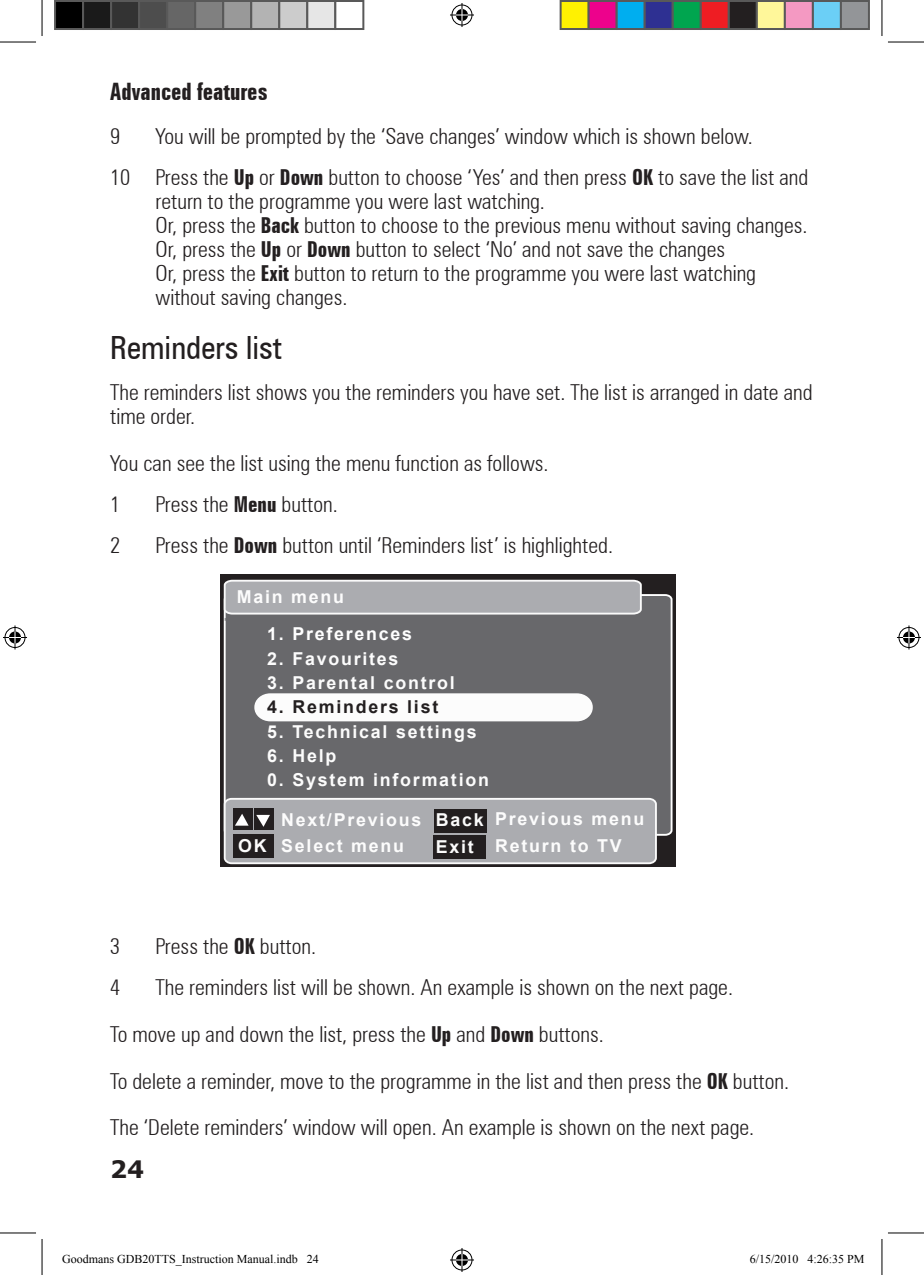
<style>
.page{position:relative;width:924px;height:1275px;background:#fff}
.page>*{position:absolute;margin:0;border:0;box-sizing:border-box;transform-origin:0 0}
.Heading_1{font:condensed 32px "Zurich BT";color:#231f20}
.t1{font:700 extra-condensed 24px "Zurich BT";color:#231f20}
.t2{font:700 24px "Verdana";color:#231f20}
.Numbered_text_1{font:300 condensed 22px/24px "Zurich BT";color:#231f20}
.Text_1{font:300 condensed 22px/24px "Zurich BT";color:#231f20}
.t3{font:700 17.8px/26.4px "Arial";letter-spacing:.1em;color:#fcfcfc}
.t4{font:700 17.8px "Arial";letter-spacing:.1em;color:#231f20}
.t5{font:700 17.8px "Arial";letter-spacing:.1em;color:#fff}
.t6{font:700 17.8px "Arial";letter-spacing:.1em;color:#fbfbfb}
.t7{font:12px "Times New Roman";color:#000}
.s1{font-weight:700;font-stretch:extra-condensed}
</style>
<div class="page">
<div style="left:220px;top:574px;width:455px;height:293px;background:#231f20"></div>
<div style="left:223px;top:594px;width:450px;height:242px;background:#68686b"></div>
<svg style="left:223px;top:579px;width:419px;height:42px;background:#a5a6a9"></svg>
<div style="left:254px;top:693px;width:338px;height:28px;background:#fcfcfc"></div>
<svg style="left:223px;top:797px;width:434px;height:68px;background:#98989b"></svg>
<hr style="left:0;top:42px;width:36px;height:1px;background:#000">
<hr style="left:887px;top:42px;width:36px;height:1px;background:#000">
<hr style="left:0;top:1232px;width:36px;height:1px;background:#000">
<hr style="left:887px;top:1232px;width:36px;height:1px;background:#000">
<hr style="left:42px;top:0;width:1px;height:36px;background:#000">
<hr style="left:42px;top:1239px;width:1px;height:36px;background:#000">
<hr style="left:881px;top:0;width:1px;height:36px;background:#000">
<hr style="left:881px;top:1239px;width:1px;height:36px;background:#000">
<svg style="left:450px;top:3px;width:24px;height:24px"></svg>
<svg style="left:450px;top:1248px;width:24px;height:24px"></svg>
<svg style="left:3px;top:625px;width:24px;height:24px"></svg>
<svg style="left:897px;top:625px;width:23px;height:24px"></svg>
<div style="left:55px;top:1px;width:28px;height:28px;background:#000"></div>
<div style="left:54px;top:0;width:30px;height:30px;border:2px solid #595959"></div>
<div style="left:83px;top:1px;width:28px;height:28px;background:#1a1a1a"></div>
<div style="left:82px;top:0;width:30px;height:30px;border:2px solid #595959"></div>
<div style="left:111px;top:1px;width:28px;height:28px;background:#333"></div>
<div style="left:110px;top:0;width:30px;height:30px;border:2px solid #595959"></div>
<div style="left:139px;top:1px;width:28px;height:28px;background:#4d4d4d"></div>
<div style="left:138px;top:0;width:30px;height:30px;border:2px solid #595959"></div>
<div style="left:167px;top:1px;width:28px;height:28px;background:#666"></div>
<div style="left:166px;top:0;width:30px;height:30px;border:2px solid #595959"></div>
<div style="left:195px;top:1px;width:28px;height:28px;background:#808080"></div>
<div style="left:194px;top:0;width:30px;height:30px;border:2px solid #595959"></div>
<div style="left:223px;top:1px;width:28px;height:28px;background:#999"></div>
<div style="left:222px;top:0;width:30px;height:30px;border:2px solid #595959"></div>
<div style="left:251px;top:1px;width:28px;height:28px;background:#b3b3b3"></div>
<div style="left:250px;top:0;width:30px;height:30px;border:2px solid #595959"></div>
<div style="left:279px;top:1px;width:28px;height:28px;background:#ccc"></div>
<div style="left:278px;top:0;width:30px;height:30px;border:2px solid #595959"></div>
<div style="left:307px;top:1px;width:28px;height:28px;background:#e6e6e6"></div>
<div style="left:306px;top:0;width:30px;height:30px;border:2px solid #595959"></div>
<div style="left:334px;top:0;width:30px;height:30px;border:2px solid #595959"></div>
<div style="left:560px;top:1px;width:28px;height:28px;background:#fff101"></div>
<div style="left:559px;top:0;width:30px;height:30px;border:2px solid #595959"></div>
<div style="left:588px;top:1px;width:28px;height:28px;background:#ed028c"></div>
<div style="left:587px;top:0;width:30px;height:30px;border:2px solid #595959"></div>
<div style="left:616px;top:1px;width:28px;height:28px;background:#00aeef"></div>
<div style="left:615px;top:0;width:30px;height:30px;border:2px solid #595959"></div>
<div style="left:644px;top:1px;width:28px;height:28px;background:#2e3092"></div>
<div style="left:643px;top:0;width:30px;height:30px;border:2px solid #595959"></div>
<div style="left:672px;top:1px;width:28px;height:28px;background:#00a54f"></div>
<div style="left:671px;top:0;width:30px;height:30px;border:2px solid #595959"></div>
<div style="left:700px;top:1px;width:28px;height:28px;background:#ee1d23"></div>
<div style="left:699px;top:0;width:30px;height:30px;border:2px solid #595959"></div>
<div style="left:728px;top:1px;width:28px;height:28px;background:#231f20"></div>
<div style="left:727px;top:0;width:30px;height:30px;border:2px solid #595959"></div>
<div style="left:756px;top:1px;width:28px;height:28px;background:#fff79a"></div>
<div style="left:755px;top:0;width:30px;height:30px;border:2px solid #595959"></div>
<div style="left:784px;top:1px;width:28px;height:28px;background:#f499c2"></div>
<div style="left:783px;top:0;width:30px;height:30px;border:2px solid #595959"></div>
<div style="left:812px;top:1px;width:28px;height:28px;background:#6bcff6"></div>
<div style="left:811px;top:0;width:30px;height:30px;border:2px solid #595959"></div>
<div style="left:840px;top:1px;width:28px;height:28px;background:#939598"></div>
<div style="left:839px;top:0;width:30px;height:30px;border:2px solid #595959"></div>
<p class="t1" style="left:110px;top:78px;width:159px">Advanced features</p>
<p class="Numbered_text_1" style="left:110px;top:124px;width:12px">9</p>
<p class="Numbered_text_1" style="left:155px;top:124px;width:598px">You will be prompted by the ‘Save changes’ window which is shown below.</p>
<p class="Numbered_text_1" style="left:155px;top:165px;width:654px;text-indent:-45px">10 Press the <span class="s1">Up</span> or <span class="s1">Down</span> button to choose ‘Yes’ and then press <span class="s1">OK</span> to save the list and return to the programme you were last watching.<br>Or, press the <span class="s1">Back</span> button to choose to the previous menu without saving changes.<br>Or, press the <span class="s1">Up</span> or <span class="s1">Down</span> button to select ‘No’ and not save the changes<br>Or, press the <span class="s1">Exit</span> button to return to the programme you were last watching without saving changes.</p>
<p class="Heading_1" style="left:110px;top:328px;width:173px">Reminders list</p>
<p class="Text_1" style="left:110px;top:380px;width:703px">The reminders list shows you the reminders you have set. The list is arranged in date and time order.</p>
<p class="Text_1" style="left:110px;top:451px;width:440px">You can see the list using the menu function as follows.</p>
<p class="Numbered_text_1" style="left:110px;top:492px;width:12px">1</p>
<p class="Numbered_text_1" style="left:155px;top:492px;width:184px">Press the <span class="s1">Menu</span> button.</p>
<p class="Numbered_text_1" style="left:110px;top:533px;width:12px">2</p>
<p class="Numbered_text_1" style="left:155px;top:533px;width:459px">Press the <span class="s1">Down</span> button until ‘Reminders list’ is highlighted.</p>
<p class="t3" style="left:237px;top:584px;width:109px">Main menu</p>
<p class="t5" style="left:267px;top:622px;width:146px">1. Preferences</p>
<p class="t3" style="left:267px;top:646px;width:133px">2. Favourites</p>
<p class="t3" style="left:267px;top:670px;width:189px">3. Parental control</p>
<p class="t4" style="left:267px;top:695px;width:172px">4. Reminders list</p>
<p class="t3" style="left:267px;top:718px;width:211px">5. Technical settings</p>
<p class="t3" style="left:267px;top:743px;width:71px">6. Help</p>
<p class="t3" style="left:267px;top:767px;width:223px">0. System information</p>
<p class="t3" style="left:281px;top:807px;width:142px">Next/Previous<br>Select menu</p>
<p class="t3" style="left:495px;top:806px;width:150px">Previous menu<br>Return to TV</p>
<p class="t6" style="left:435px;top:808px;width:49px">Back</p>
<p class="t3" style="left:238px;top:833px;width:30px">OK</p>
<p class="t6" style="left:435px;top:834px;width:39px">Exit</p>
<p class="Numbered_text_1" style="left:110px;top:934px;width:12px">3</p>
<p class="Numbered_text_1" style="left:155px;top:934px;width:162px">Press the <span class="s1">OK</span> button.</p>
<p class="Numbered_text_1" style="left:110px;top:975px;width:12px">4</p>
<p class="Numbered_text_1" style="left:155px;top:975px;width:578px">The reminders list will be shown. An example is shown on the next page.</p>
<p class="Text_1" style="left:110px;top:1022px;width:495px">To move up and down the list, press the <span class="s1">Up</span> and <span class="s1">Down</span> buttons.</p>
<p class="Text_1" style="left:110px;top:1068px;width:680px">To delete a reminder, move to the programme in the list and then press the <span class="s1">OK</span> button.</p>
<p class="Text_1" style="left:110px;top:1115px;width:645px">The ‘Delete reminders’ window will open. An example is shown on the next page.</p>
<p class="t2" style="left:110px;top:1151px;width:36px">24</p>
<p class="t7" style="left:62px;top:1250px;width:258px">Goodmans GDB20TTS_Instruction Manual.indb 24</p>
<p class="t7" style="left:749px;top:1250px;width:116px">6/15/2010 4:26:35 PM</p>
</div>
